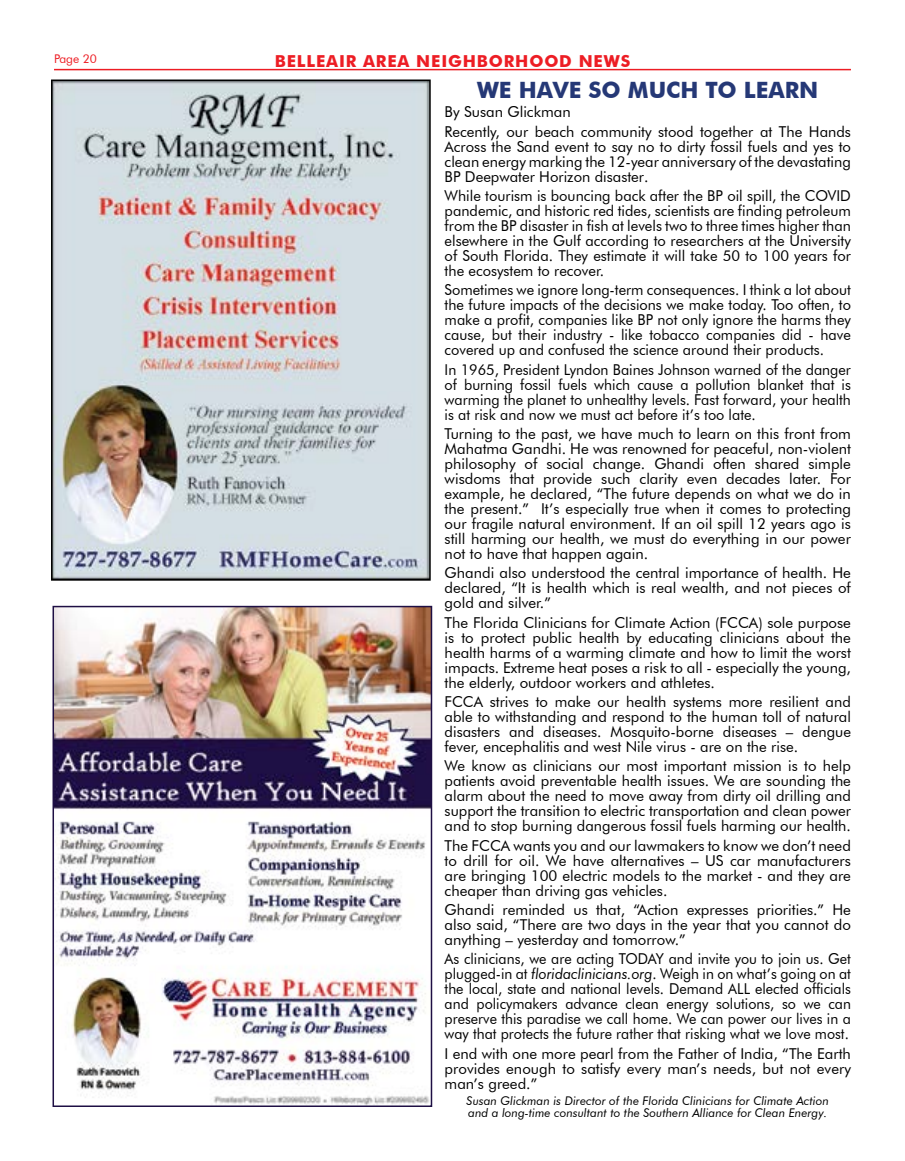
<style>
.page{position:relative;width:905px;height:1161px;background:#fff}
.page>*{position:absolute;margin:0;border:0;box-sizing:border-box;transform-origin:0 0}
.t1{font:700 22.5px "Futura BT";color:#253876}
.t2{font:700 16.5px "Futura BT";letter-spacing:.05em;color:#ed1d24}
.t3{font:15px/15px "Futura BT";color:#000;text-align:justify}
.t4{font:15px/15px "Futura BT";color:#000;text-align:justify;scale:.95 1}
.t5{font:15px/15px "Futura BT";color:#000;text-align:justify;scale:.96 1}
.t6{font:italic 12px/12px "Futura BT";color:#000}
.t7{font:12px "Futura BT";color:#ed1d24}
.s1{font-style:italic}
</style>
<div class="page">
<hr style="left:54px;top:69px;width:796px;height:1px;background:#ed1d24">
<img style="left:55px;top:609px;width:374px;height:495px">
<div style="left:52px;top:606px;width:380px;height:501px;border:2px solid #1e0f44"></div>
<img style="left:54px;top:83px;width:373px;height:495px">
<div style="left:51px;top:80px;width:379px;height:501px;border:2px solid #000"></div>
<p class="t7" style="left:54px;top:52px;width:44px">Page 20</p>
<p class="t2" style="left:275px;top:51px;width:357px">BELLEAIR AREA NEIGHBORHOOD NEWS</p>
<h1 class="t1" style="left:477px;top:76px;width:343px">WE HAVE SO MUCH TO LEARN</h1>
<p class="t3" style="left:444px;top:102px;width:408px;line-height:19.4px">By Susan Glickman<br>Recently, our beach community stood together at The Hands</p>
<p class="t3" style="left:444px;top:139px;width:408px">Across the Sand event to say no to dirty fossil fuels and yes to clean energy marking the 12-year anniversary of the devastating BP Deepwater Horizon disaster.</p>
<p class="t3" style="left:444px;top:188px;width:408px">While tourism is bouncing back after the BP oil spill, the COVID pandemic, and historic red tides, scientists are finding petroleum from the BP disaster in fish at levels two to three times higher than elsewhere in the Gulf according to researchers at the University of South Florida. They estimate it will take 50 to 100 years for the ecosystem to recover.</p>
<p class="t3" style="left:444px;top:282px;width:408px">Sometimes we ignore long-term consequences. I think a lot about the future impacts of the decisions we make today. Too often, to make a profit, companies like BP not only ignore the harms they cause, but their industry - like tobacco companies did - have covered up and confused the science around their products.</p>
<p class="t5" style="left:444px;top:362px;width:424px">In 1965, President Lyndon Baines Johnson warned of the danger of burning fossil fuels which cause a pollution blanket that is warming the planet to unhealthy levels. Fast forward, your health is at risk and now we must act before it’s too late.</p>
<p class="t3" style="left:444px;top:426px;width:408px">Turning to the past, we have much to learn on this front from Mahatma Gandhi. He was renowned for peaceful, non-violent philosophy of social change. Ghandi often shared simple wisdoms that provide such clarity even decades later. For example, he declared, “The future depends on what we do in the present.” It’s especially true when it comes to protecting our fragile natural environment. If an oil spill 12 years ago is still harming our health, we must do everything in our power not to have that happen again.</p>
<p class="t3" style="left:444px;top:565px;width:408px">Ghandi also understood the central importance of health. He declared, “It is health which is real wealth, and not pieces of gold and silver.”</p>
<p class="t3" style="left:444px;top:615px;width:408px">The Florida Clinicians for Climate Action (FCCA) sole purpose is to protect public health by educating clinicians about the health harms of a warming climate and how to limit the worst impacts. Extreme heat poses a risk to all - especially the young, the elderly, outdoor workers and athletes.</p>
<p class="t3" style="left:444px;top:694px;width:408px">FCCA strives to make our health systems more resilient and able to withstanding and respond to the human toll of natural disasters and diseases. Mosquito-borne diseases – dengue fever, encephalitis and west Nile virus - are on the rise.</p>
<p class="t3" style="left:444px;top:758px;width:408px">We know as clinicians our most important mission is to help patients avoid preventable health issues. We are sounding the alarm about the need to move away from dirty oil drilling and support the transition to electric transportation and clean power and to stop burning dangerous fossil fuels harming our health.</p>
<p class="t3" style="left:444px;top:838px;width:408px">The FCCA wants you and our lawmakers to know we don’t need to drill for oil. We have alternatives – US car manufacturers are bringing 100 electric models to the market - and they are cheaper than driving gas vehicles.</p>
<p class="t3" style="left:444px;top:902px;width:408px">Ghandi reminded us that, “Action expresses priorities.” He also said, “There are two days in the year that you cannot do anything – yesterday and tomorrow.”</p>
<p class="t4" style="left:444px;top:951px;width:429px">As clinicians, we are acting TODAY and invite you to join us. Get plugged-in at <span class="s1">floridaclinicians.org</span>. Weigh in on what’s going on at the local, state and national levels. Demand ALL elected officials and policymakers advance clean energy solutions, so we can preserve this paradise we call home. We can power our lives in a way that protects the future rather that risking what we love most.</p>
<p class="t3" style="left:444px;top:1046px;width:408px">I end with one more pearl from the Father of India, “The Earth provides enough to satisfy every man’s needs, but not every man’s greed.”</p>
<p class="t6" style="left:466px;top:1095px;width:364px">Susan Glickman is Director of the Florida Clinicians for Climate Action and a long-time consultant to the Southern Alliance for Clean Energy.</p>
</div>
